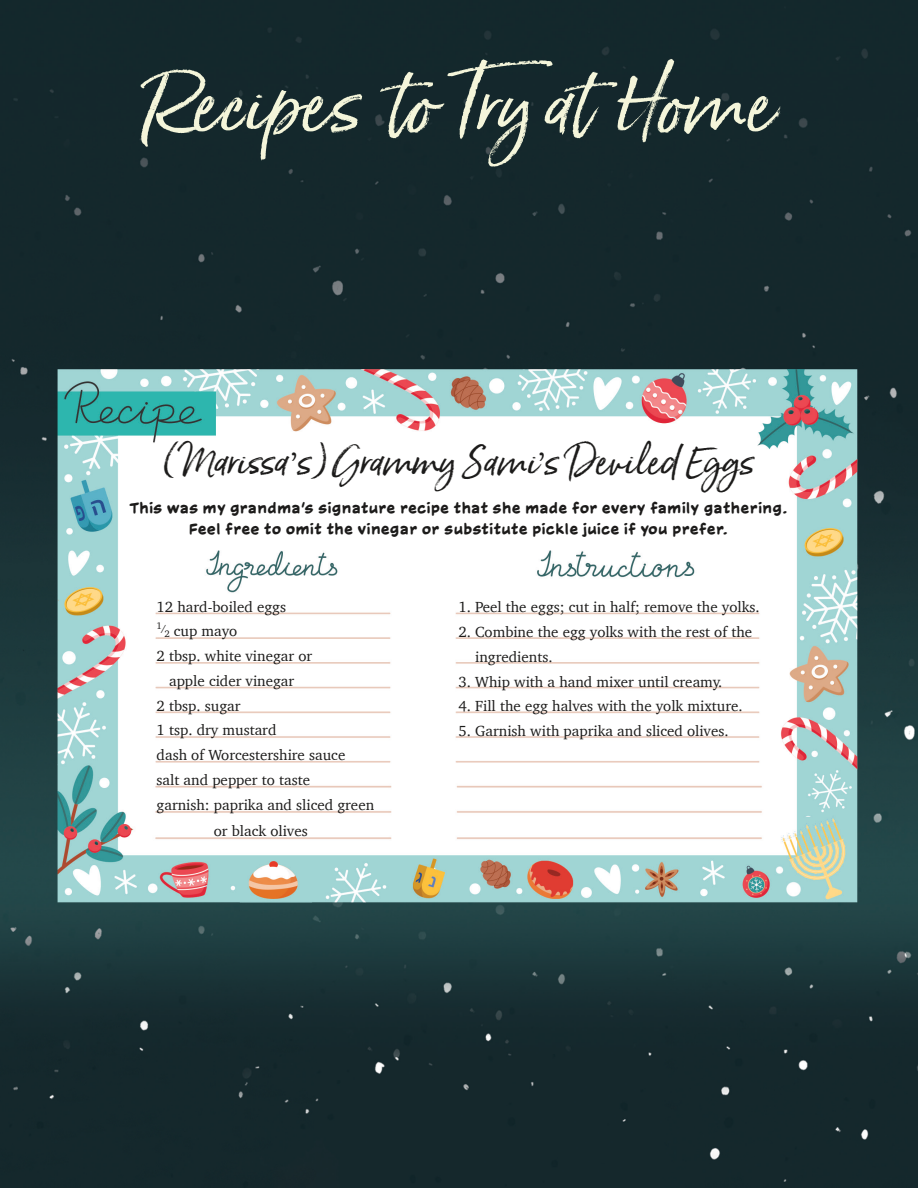
<style>
.page{position:relative;width:918px;height:1188px;background:#fff}
.page>*{position:absolute;margin:0;border:0;box-sizing:border-box;transform-origin:0 0}
.t1{font:75px "Born Ready Slanted";color:#f4f5da}
.t2{font:36px "Born Ready Slanted";color:#1c1b1a}
.t3{font:700 15.75px/21px "Readyfor More BB";color:#1c1b1a;text-align:center}
.t4{font:15px/24.8px "Charter";color:#1c1b1a}
.t5{font:9.6px "Charter";color:#1c1b1a}
.s1{font-family:"Charter";font-size:30px}
.s2{font-size:10.5px}
.s3{font-size:9.6px}
</style>
<div class="page">
<img style="left:0;top:0;width:918px;height:1188px">
<h1 class="t1" style="left:144px;top:59px;width:632px">Recipes to Try at Home</h1>
<h2 class="t2" style="left:162px;top:439px;width:593px">(Marissa<span class="s1">’</span>s) Grammy Sami<span class="s1">’</span>s Deviled Eggs</h2>
<p class="t3" style="left:129px;top:497px;width:660px">This was my grandma’s signature recipe that she made for every family gathering.<br>Feel free to omit the vinegar or substitute pickle juice if you prefer.</p>
<p class="t4" style="left:157px;top:595px;width:131px">12 hard-boiled eggs</p>
<p class="t5" style="left:157px;top:617px;width:11px">1<span class="s2">/</span></p>
<p class="t4" style="left:164px;top:619px;width:74px"><span class="s3">2</span> cup mayo</p>
<p class="t4" style="left:157px;top:643px;width:157px">2 tbsp. white vinegar or</p>
<p class="t4" style="left:169px;top:668px;width:127px">apple cider vinegar</p>
<p class="t4" style="left:157px;top:693px;width:85px">2 tbsp. sugar</p>
<p class="t4" style="left:157px;top:718px;width:121px">1 tsp. dry mustard</p>
<p class="t4" style="left:157px;top:742px;width:190px">dash of Worcestershire sauce</p>
<p class="t4" style="left:157px;top:767px;width:155px">salt and pepper to taste</p>
<p class="t4" style="left:157px;top:793px;width:219px">garnish: paprika and sliced green</p>
<p class="t4" style="left:214px;top:818px;width:95px">or black olives</p>
<p class="t4" style="left:458px;top:595px;width:303px">1. Peel the eggs; cut in half; remove the yolks.</p>
<p class="t4" style="left:475px;top:619px;width:279px;text-indent:-17px">2. Combine the egg yolks with the rest of the ingredients.</p>
<p class="t4" style="left:458px;top:669px;width:266px">3. Whip with a hand mixer until creamy.</p>
<p class="t4" style="left:458px;top:694px;width:286px">4. Fill the egg halves with the yolk mixture.</p>
<p class="t4" style="left:458px;top:718px;width:272px">5. Garnish with paprika and sliced olives.</p>
</div>
